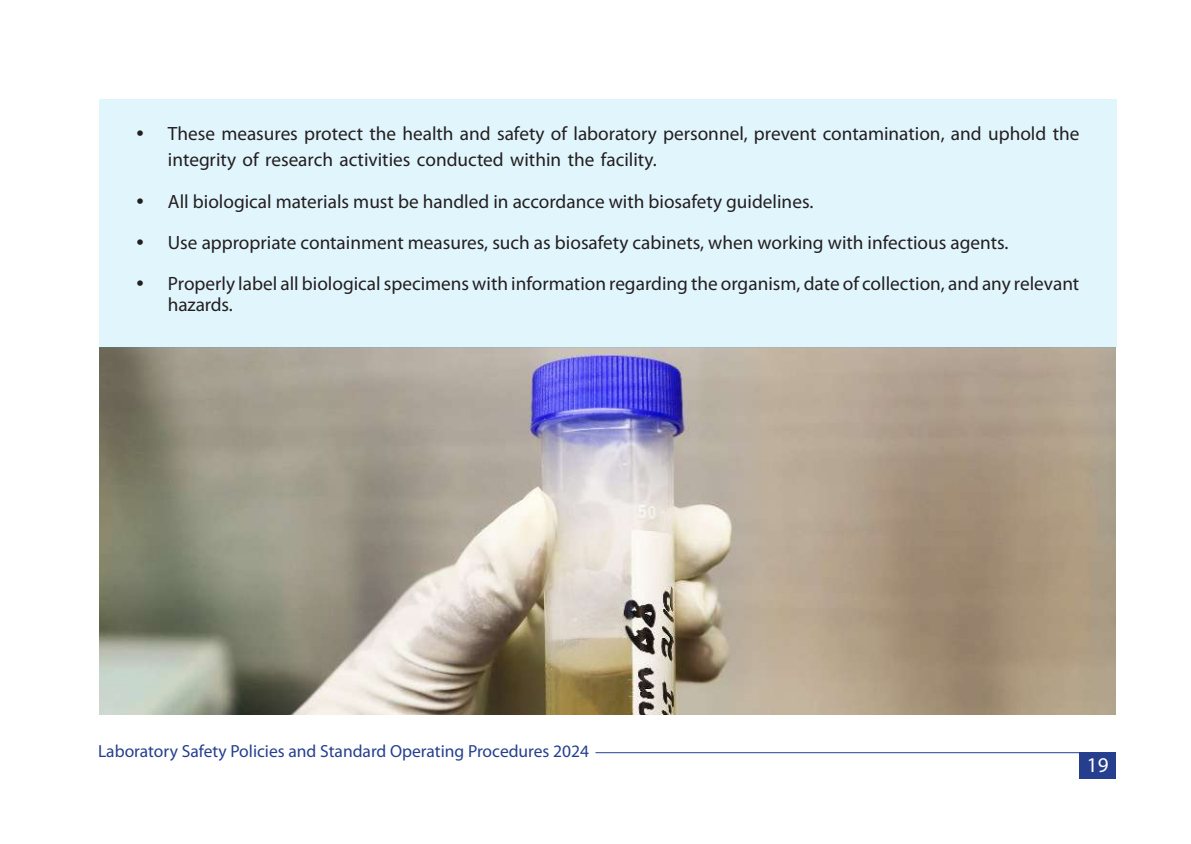
<style>
.page{position:relative;width:1191px;height:844px;background:#fff}
.page>*{position:absolute;margin:0;border:0;box-sizing:border-box;transform-origin:0 0}
.t1{font:21px "Myriad Pro";color:#fff}
.t2{font:19.25px/26.2px "Myriad Pro";color:#231f20}
.t3{font:17.5px "Myriad Pro";color:#253f8e}
.s1{font-size:26.25px}
</style>
<div class="page">
<hr style="left:595px;top:752px;width:521px;height:1px;background:#253f8e">
<div style="left:1079px;top:752px;width:37px;height:26px;background:#253f8e"></div>
<img style="left:99px;top:347px;width:1016px;height:367px">
<div style="left:99px;top:99px;width:1017px;height:248px;background:#e1f5fd"></div>
<p class="t2" style="left:168px;top:120px;width:913px;text-indent:-32px"><span class="s1">•</span> These measures protect the health and safety of laboratory personnel, prevent contamination, and uphold the integrity of research activities conducted within the facility.</p>
<p class="t2" style="left:136px;top:187px;width:678px"><span class="s1">•</span> All biological materials must be handled in accordance with biosafety guidelines.</p>
<p class="t2" style="left:136px;top:229px;width:873px"><span class="s1">•</span> Use appropriate containment measures, such as biosafety cabinets, when working with infectious agents.</p>
<p class="t2" style="left:168px;top:273px;width:913px;line-height:21px;text-indent:-32px"><span class="s1">•</span> Properly label all biological specimens with information regarding the organism, date of collection, and any relevant hazards.</p>
<p class="t3" style="left:98px;top:739px;width:492px">Laboratory Safety Policies and Standard Operating Procedures 2024</p>
<p class="t1" style="left:1087px;top:752px;width:23px">19</p>
</div>
